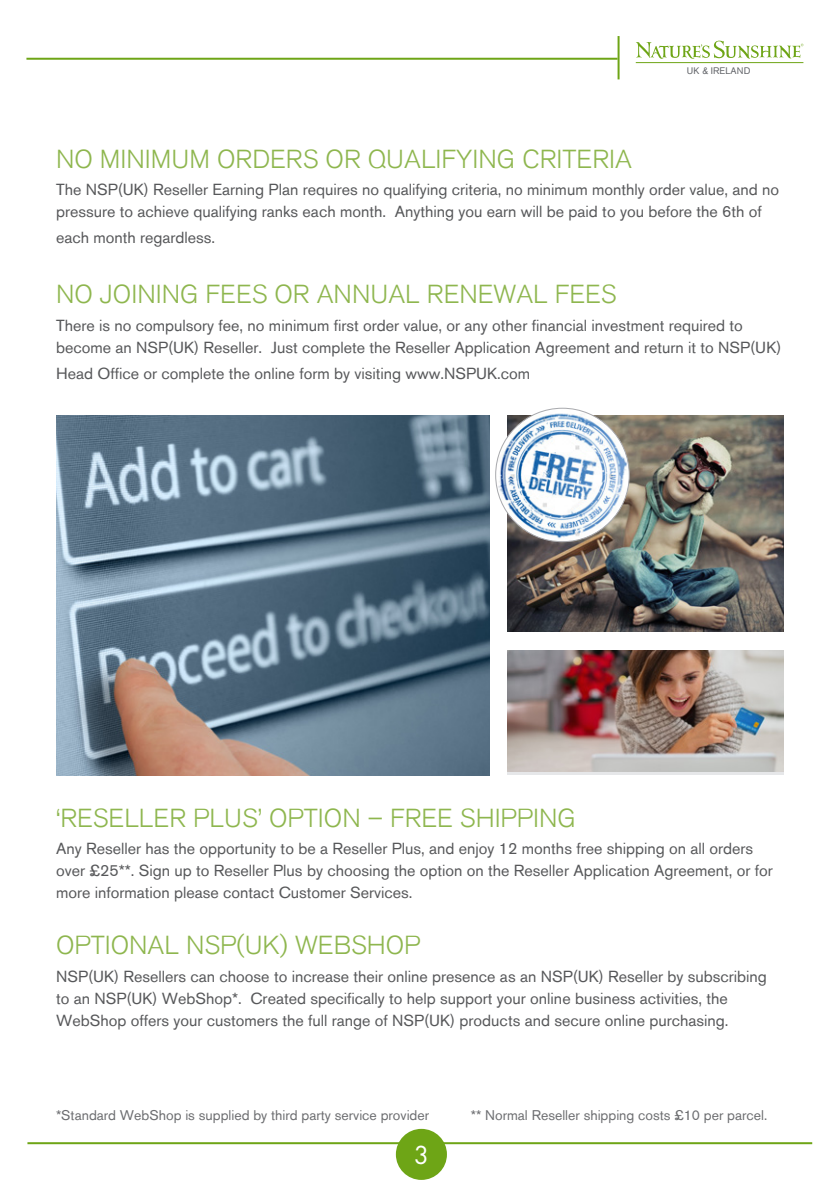
<style>
.page{position:relative;width:840px;height:1191px;background:#fff}
.page>*{position:absolute;margin:0;border:0;box-sizing:border-box;transform-origin:0 0}
.t1{font:300 26px "Akzidenz Grotesk BE";color:#8eb64e}
.t2{font:24px "Futura";color:#fff}
.t3{font:16px/22px "Akzidenz Grotesk BE";color:#57585a}
.t4{font:14px "Akzidenz Grotesk BE";color:#6c6d70}
.t5{font:9.4px "Akzidenz Grotesk BE";letter-spacing:.015em;color:#63656a}
</style>
<div class="page">
<hr style="left:617px;top:36px;width:2px;height:43px;background:#6ea516">
<hr style="left:26px;top:58px;width:591px;height:2px;background:#6ea516">
<hr style="left:27px;top:1142px;width:784px;height:2px;background:#6ea516">
<svg style="left:636px;top:40px;width:167px;height:19px"></svg>
<hr style="left:635px;top:62px;width:168px;height:1px;background:#6ea516">
<img style="left:56px;top:416px;width:433px;height:359px">
<img style="left:507px;top:416px;width:276px;height:215px">
<div style="left:506px;top:650px;width:277px;height:125px;background:#e6e7e9"></div>
<img style="left:506px;top:650px;width:276px;height:122px">
<img style="left:495px;top:408px;width:134px;height:134px;border-radius:67px">
<div style="left:395px;top:1128px;width:51px;height:51px;background:#6ea516;border-radius:50%"></div>
<p class="t5" style="left:686px;top:65px;width:65px">UK &amp; IRELAND</p>
<p class="t1" style="left:56px;top:144px;width:577px">NO MINIMUM ORDERS OR QUALIFYING CRITERIA</p>
<p class="t3" style="left:56px;top:179px;width:724px">The NSP(UK) Reseller Earning Plan requires no qualifying criteria, no minimum monthly order value, and no pressure to achieve qualifying ranks each month. Anything you earn will be paid to you before the 6th of</p>
<p class="t3" style="left:56px;top:227px;width:161px">each month regardless.</p>
<p class="t1" style="left:56px;top:280px;width:561px">NO JOINING FEES OR ANNUAL RENEWAL FEES</p>
<p class="t3" style="left:56px;top:314px;width:726px">There is no compulsory fee, no minimum first order value, or any other financial investment required to become an NSP(UK) Reseller. Just complete the Reseller Application Agreement and return it to NSP(UK)</p>
<p class="t3" style="left:56px;top:362px;width:475px">Head Office or complete the online form by visiting www.NSPUK.com</p>
<p class="t1" style="left:56px;top:803px;width:521px">‘RESELLER PLUS’ OPTION – FREE SHIPPING</p>
<p class="t3" style="left:56px;top:837px;width:718px">Any Reseller has the opportunity to be a Reseller Plus, and enjoy 12 months free shipping on all orders over £25**. Sign up to Reseller Plus by choosing the option on the Reseller Application Agreement, or for more information please contact Customer Services.</p>
<p class="t1" style="left:56px;top:930px;width:365px">OPTIONAL NSP(UK) WEBSHOP</p>
<p class="t3" style="left:56px;top:965px;width:712px">NSP(UK) Resellers can choose to increase their online presence as an NSP(UK) Reseller by subscribing to an NSP(UK) WebShop*. Created specifically to help support your online business activities, the<br>WebShop offers your customers the full range of NSP(UK) products and secure online purchasing.</p>
<p class="t4" style="left:56px;top:1106px;width:374px">*Standard WebShop is supplied by third party service provider</p>
<p class="t4" style="left:470px;top:1106px;width:298px">** Normal Reseller shipping costs £10 per parcel.</p>
<p class="t2" style="left:414px;top:1138px;width:16px">3</p>
</div>
